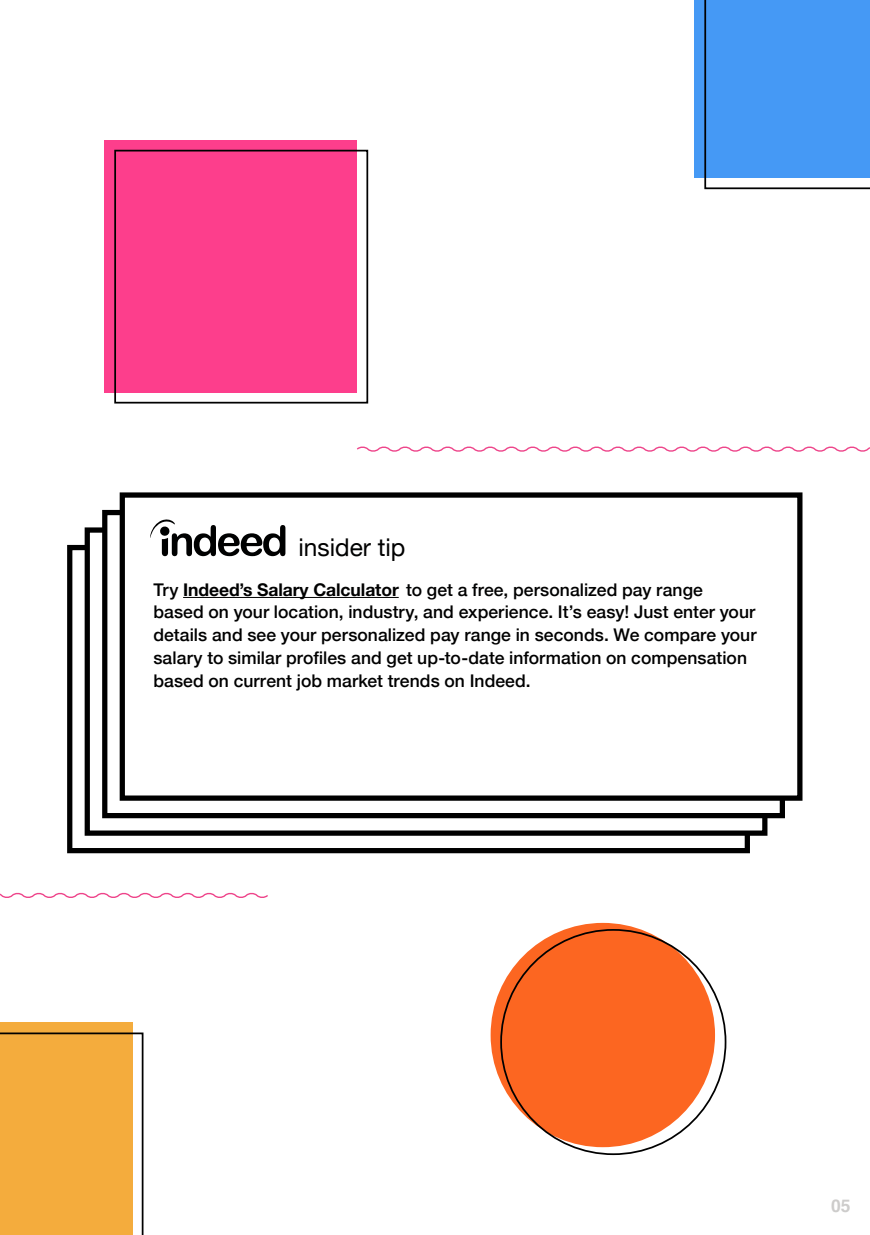
<style>
.page{position:relative;width:870px;height:1235px;background:#fff}
.page>*{position:absolute;margin:0;border:0;box-sizing:border-box;transform-origin:0 0}
.t1{font:24.5px "Helvetica Neue";color:#000101}
.t2{font:500 17.5px/22.8px "Helvetica Neue";letter-spacing:.005em;color:#000101}
.t3{font:700 17.5px "Helvetica";color:#cdcccb}
.s1{font-weight:700}
</style>
<div class="page">
<div style="left:694px;top:0;width:175px;height:178px;background:#4599f5"></div>
<svg style="left:704px;top:0;width:165px;height:189px"></svg>
<div style="left:105px;top:140px;width:252px;height:252px;background:#fd3e8c"></div>
<div style="left:114px;top:150px;width:254px;height:253px;border:2px solid #000"></div>
<div style="left:0;top:1023px;width:132px;height:212px;background:#f4ac3d"></div>
<svg style="left:0;top:1032px;width:143px;height:203px"></svg>
<div style="left:67px;top:545px;width:682px;height:308px;background:#fff;border:5px solid #000"></div>
<div style="left:85px;top:527px;width:682px;height:309px;background:#fff;border:5px solid #000"></div>
<div style="left:102px;top:510px;width:682px;height:308px;background:#fff;border:5px solid #000"></div>
<div style="left:120px;top:492px;width:682px;height:309px;background:#fff;border:5px solid #000"></div>
<hr style="left:183px;top:597px;width:215px;height:1px;background:#000101">
<svg style="left:150px;top:519px;width:135px;height:37px"></svg>
<div style="left:490px;top:923px;width:225px;height:224px;background:#fc6621;border-radius:50%"></div>
<svg style="left:357px;top:446px;width:512px;height:6px"></svg>
<svg style="left:0;top:892px;width:268px;height:6px"></svg>
<h1 class="t1" style="left:298px;top:530px;width:108px">insider tip</h1>
<p class="t2" style="left:153px;top:577px;width:604px">Try <span class="s1">Indeed’s Salary Calculator</span> to get a free, personalized pay range based on your location, industry, and experience. It’s easy! Just enter your details and see your personalized pay range in seconds. We compare your salary to similar profiles and get up-to-date information on compensation based on current job market trends on Indeed.</p>
<p class="t3" style="left:831px;top:1192px;width:21px">05</p>
</div>
